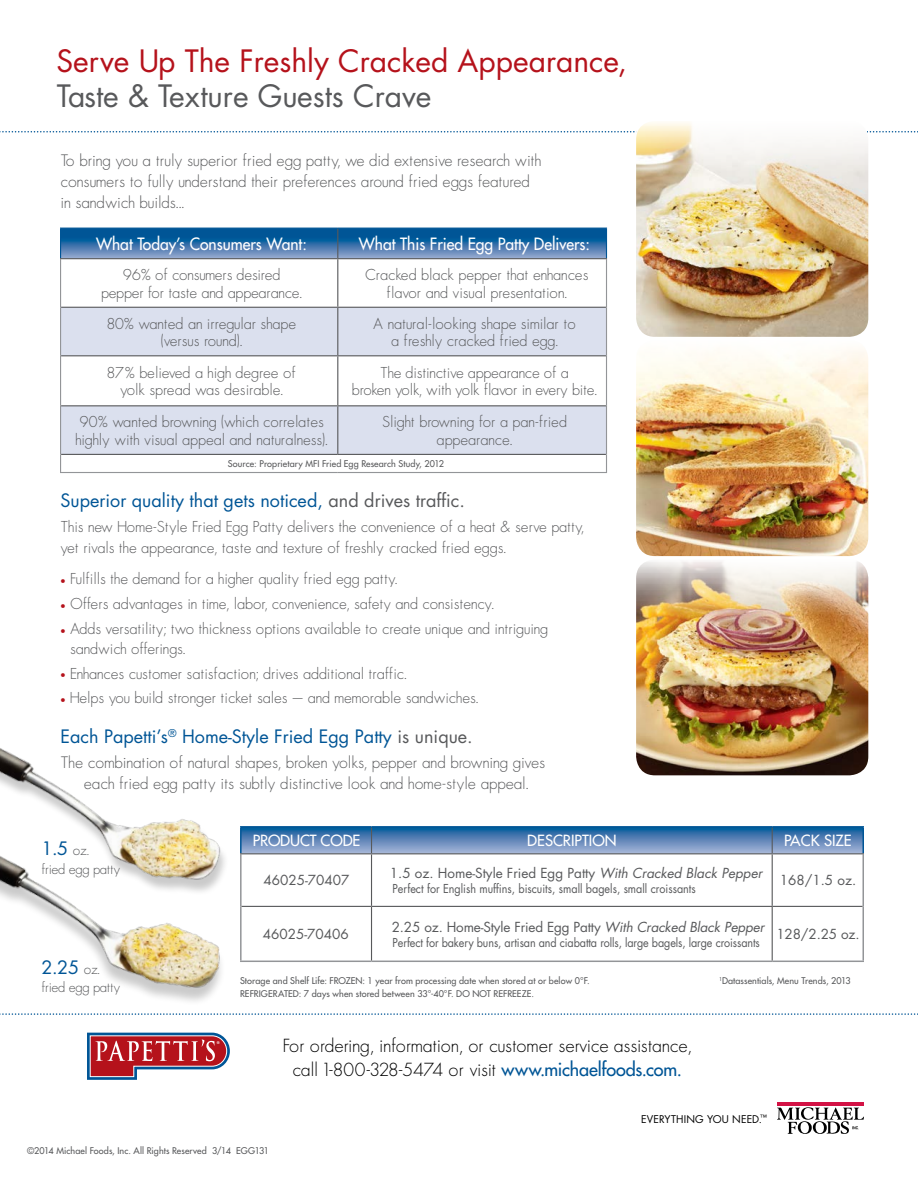
<style>
.page{position:relative;width:918px;height:1188px;background:#fff}
.page>*{position:absolute;margin:0;border:0;box-sizing:border-box;transform-origin:0 0}
.t1{font:30px "Futura";color:#b5121b}
.t2{font:30px "Futura";color:#58595b}
.t3{font:18px "Futura";color:#005596}
.t4{font:300 18px/24px "Futura";letter-spacing:-.005em;color:#000;text-align:center}
.t5{font:16.5px "Futura";color:#fff;scale:.95 1}
.t6{font:300 15.75px/21px "Futura";color:#58595b}
.t7{font:300 15px/17.2px "Futura";color:#58595b;text-align:center}
.t8{font:15px "Futura";color:#fff}
.t9{font:13.5px "Futura";color:#58595b}
.t10{font:300 13.5px "Futura";letter-spacing:-.02em;color:#58595b}
.t11{font:12px "Futura";letter-spacing:-.01em;color:#58595b;scale:.9 1}
.t12{font:10.35px "Futura";letter-spacing:.015em;color:#000}
.t13{font:9px/13.5px "Futura";letter-spacing:.01em;color:#58595b}
.t14{font:700 3.9px "Helvetica";color:#fff}
.s1{color:#58595b}
.s2{color:#b5121b}
.s3{font-weight:300;font-size:13.5px;color:#58595b}
.s4{font-style:italic}
.s5{font-weight:400;color:#005596}
</style>
<div class="page">
<svg style="left:0;top:131px;width:918px;height:2px"></svg>
<hr style="left:862px;top:854px;width:2px;height:52px;background:#939598">
<hr style="left:862px;top:906px;width:2px;height:55px;background:#939598">
<hr style="left:772px;top:961px;width:92px;height:1px;background:#939598">
<hr style="left:240px;top:961px;width:132px;height:1px;background:#939598">
<hr style="left:372px;top:961px;width:400px;height:1px;background:#939598">
<hr style="left:240px;top:826px;width:132px;height:2px;background:#005596">
<hr style="left:372px;top:826px;width:400px;height:2px;background:#005596">
<hr style="left:772px;top:826px;width:92px;height:2px;background:#005596">
<hr style="left:862px;top:828px;width:2px;height:25px;background:#005596">
<svg style="left:284px;top:827px;width:579px;height:26px;background:#5985b7"></svg>
<hr style="left:240px;top:853px;width:132px;height:1px;background:#58595b">
<hr style="left:372px;top:853px;width:400px;height:1px;background:#58595b">
<hr style="left:371px;top:854px;width:1px;height:52px;background:#58595b">
<hr style="left:772px;top:853px;width:92px;height:1px;background:#58595b">
<hr style="left:772px;top:854px;width:1px;height:52px;background:#58595b">
<hr style="left:242px;top:906px;width:130px;height:1px;background:#58595b">
<hr style="left:372px;top:906px;width:400px;height:1px;background:#58595b">
<hr style="left:371px;top:907px;width:1px;height:54px;background:#58595b">
<hr style="left:772px;top:906px;width:90px;height:1px;background:#58595b">
<hr style="left:772px;top:907px;width:1px;height:54px;background:#58595b">
<img style="left:0;top:748px;width:196px;height:75px">
<img style="left:0;top:823px;width:284px;height:179px">
<img style="left:636px;top:561px;width:232px;height:214px">
<img style="left:636px;top:350px;width:232px;height:206px">
<svg style="left:61px;top:308px;width:545px;height:146px;fill:#dbe0ee"></svg>
<hr style="left:60px;top:259px;width:1px;height:48px;background:#939598">
<hr style="left:606px;top:259px;width:1px;height:48px;background:#939598">
<hr style="left:60px;top:307px;width:1px;height:49px;background:#939598">
<hr style="left:606px;top:307px;width:1px;height:49px;background:#939598">
<hr style="left:60px;top:356px;width:1px;height:50px;background:#939598">
<hr style="left:606px;top:356px;width:1px;height:50px;background:#939598">
<hr style="left:60px;top:406px;width:1px;height:48px;background:#939598">
<hr style="left:606px;top:406px;width:1px;height:48px;background:#939598">
<svg style="left:60px;top:454px;width:1px;height:18px"></svg>
<svg style="left:606px;top:454px;width:1px;height:18px"></svg>
<hr style="left:60px;top:472px;width:278px;height:1px;background:#939598">
<hr style="left:338px;top:472px;width:269px;height:1px;background:#939598">
<svg style="left:60px;top:228px;width:547px;height:30px;background:#3270a9"></svg>
<hr style="left:60px;top:258px;width:278px;height:1px;background:#58595b">
<hr style="left:338px;top:258px;width:269px;height:1px;background:#58595b">
<hr style="left:337px;top:259px;width:1px;height:48px;background:#58595b">
<hr style="left:61px;top:307px;width:277px;height:1px;background:#58595b">
<hr style="left:338px;top:307px;width:268px;height:1px;background:#58595b">
<hr style="left:337px;top:308px;width:1px;height:47px;background:#58595b">
<hr style="left:61px;top:355px;width:277px;height:1px;background:#58595b">
<hr style="left:338px;top:355px;width:268px;height:1px;background:#58595b">
<hr style="left:337px;top:356px;width:1px;height:49px;background:#58595b">
<hr style="left:61px;top:405px;width:277px;height:1px;background:#58595b">
<hr style="left:338px;top:405px;width:268px;height:1px;background:#58595b">
<hr style="left:337px;top:406px;width:1px;height:48px;background:#58595b">
<hr style="left:61px;top:454px;width:277px;height:1px;background:#58595b">
<hr style="left:338px;top:454px;width:268px;height:1px;background:#58595b">
<svg style="left:0;top:1013px;width:918px;height:2px"></svg>
<img style="left:636px;top:122px;width:232px;height:215px">
<svg style="left:87px;top:1032px;width:143px;height:48px"></svg>
<hr style="left:777px;top:1102px;width:87px;height:3px;background:#d31245">
<svg style="left:777px;top:1107px;width:87px;height:27px"></svg>
<h1 class="t1" style="left:57px;top:41px;width:572px">Serve Up The Freshly Cracked Appearance,</h1>
<h1 class="t2" style="left:57px;top:75px;width:376px">Taste &amp; Texture Guests Crave</h1>
<p class="t6" style="left:60px;top:150px;width:482px">To bring you a truly superior fried egg patty, we did extensive research with consumers to fully understand their preferences around fried eggs featured in sandwich builds...</p>
<p class="t5" style="left:96px;top:233px;width:223px">What Today’s Consumers Want:</p>
<p class="t5" style="left:359px;top:233px;width:245px">What This Fried Egg Patty Delivers:</p>
<p class="t7" style="left:101px;top:266px;width:203px">96% of consumers desired pepper for taste and appearance.</p>
<p class="t7" style="left:365px;top:266px;width:225px">Cracked black pepper that enhances flavor and visual presentation.</p>
<p class="t7" style="left:107px;top:315px;width:191px">80% wanted an irregular shape (versus round).</p>
<p class="t7" style="left:373px;top:315px;width:204px">A natural-looking shape similar to a freshly cracked fried egg.</p>
<p class="t7" style="left:107px;top:364px;width:190px">87% believed a high degree of yolk spread was desirable.</p>
<p class="t7" style="left:352px;top:364px;width:247px">The distinctive appearance of a<br>broken yolk, with yolk flavor in every bite.</p>
<p class="t7" style="left:75px;top:413px;width:254px;text-align:left">90% wanted browning (which correlates highly with visual appeal and naturalness).</p>
<p class="t7" style="left:382px;top:413px;width:186px">Slight browning for a pan-fried appearance.</p>
<p class="t13" style="left:228px;top:457px;width:218px">Source: Proprietary MFI Fried Egg Research Study, 2012</p>
<p class="t3" style="left:60px;top:488px;width:406px">Superior quality that gets noticed, <span class="s1">and drives traffic.</span></p>
<p class="t7" style="left:60px;top:516px;width:525px;line-height:21px;text-align:left">This new Home-Style Fried Egg Patty delivers the convenience of a heat &amp; serve patty, yet rivals the appearance, taste and texture of freshly cracked fried eggs.</p>
<p class="t7" style="left:60px;top:570px;width:338px"><span class="s2">•</span> Fulfills the demand for a higher quality fried egg patty.</p>
<p class="t7" style="left:60px;top:595px;width:435px"><span class="s2">•</span> Offers advantages in time, labor, convenience, safety and consistency.</p>
<p class="t7" style="left:70px;top:619px;width:480px;line-height:19.5px;text-align:left;text-indent:-10px"><span class="s2">•</span> Adds versatility; two thickness options available to create unique and intriguing sandwich offerings.</p>
<p class="t7" style="left:60px;top:664px;width:348px"><span class="s2">•</span> Enhances customer satisfaction; drives additional traffic.</p>
<p class="t7" style="left:60px;top:689px;width:419px"><span class="s2">•</span> Helps you build stronger ticket sales – and memorable sandwiches.</p>
<p class="t3" style="left:60px;top:724px;width:414px">Each Papetti’s<sup>®</sup> Home-Style Fried Egg Patty <span class="s1">is unique.</span></p>
<p class="t6" style="left:60px;top:751px;width:486px;text-align:center">The combination of natural shapes, broken yolks, pepper and browning gives each fried egg patty its subtly distinctive look and home-style appeal.</p>
<p class="t3" style="left:41px;top:836px;width:49px">1.5 <span class="s3">oz.</span></p>
<p class="t10" style="left:41px;top:861px;width:81px">fried egg patty</p>
<p class="t3" style="left:41px;top:955px;width:60px">2.25 <span class="s3">oz.</span></p>
<p class="t10" style="left:41px;top:979px;width:81px">fried egg patty</p>
<p class="t14" style="left:217px;top:1039px;width:4px">®</p>
<p class="t8" style="left:253px;top:831px;width:109px">PRODUCT CODE</p>
<p class="t8" style="left:527px;top:831px;width:91px">DESCRIPTION</p>
<p class="t8" style="left:784px;top:831px;width:69px">PACK SIZE</p>
<p class="t9" style="left:264px;top:871px;width:87px">46025-70407</p>
<p class="t9" style="left:390px;top:864px;width:374px">1.5 oz. Home-Style Fried Egg Patty <span class="s4">With Cracked Black Pepper</span></p>
<p class="t11" style="left:393px;top:881px;width:338px">Perfect for English muffins, biscuits, small bagels, small croissants</p>
<p class="t9" style="left:780px;top:871px;width:78px">168/1.5 oz.</p>
<p class="t9" style="left:263px;top:925px;width:87px">46025-70406</p>
<p class="t9" style="left:392px;top:918px;width:374px">2.25 oz. Home-Style Fried Egg Patty <span class="s4">With Cracked Black Pepper</span></p>
<p class="t11" style="left:393px;top:935px;width:410px">Perfect for bakery buns, artisan and ciabatta rolls, large bagels, large croissants</p>
<p class="t9" style="left:776px;top:925px;width:85px">128/2.25 oz.</p>
<p class="t13" style="left:240px;top:974px;width:351px">Storage and Shelf Life: FROZEN: 1 year from processing date when stored at or below 0°F.<br>REFRIGERATED: 7 days when stored between 33°-40°F. DO NOT REFREEZE.</p>
<p class="t4" style="left:283px;top:1034px;width:410px">For ordering, information, or customer service assistance, call 1-800-328-5474 or visit <span class="s5">www.michaelfoods.com.</span></p>
<p class="t13" style="left:719px;top:974px;width:133px"><sup>1</sup>Datassentials, Menu Trends, 2013</p>
<p class="t12" style="left:641px;top:1112px;width:127px">EVERYTHING YOU NEED.<sup>™</sup></p>
<p class="t13" style="left:27px;top:1144px;width:243px">©2014 Michael Foods, Inc. All Rights Reserved 3/14 EGG131</p>
</div>
